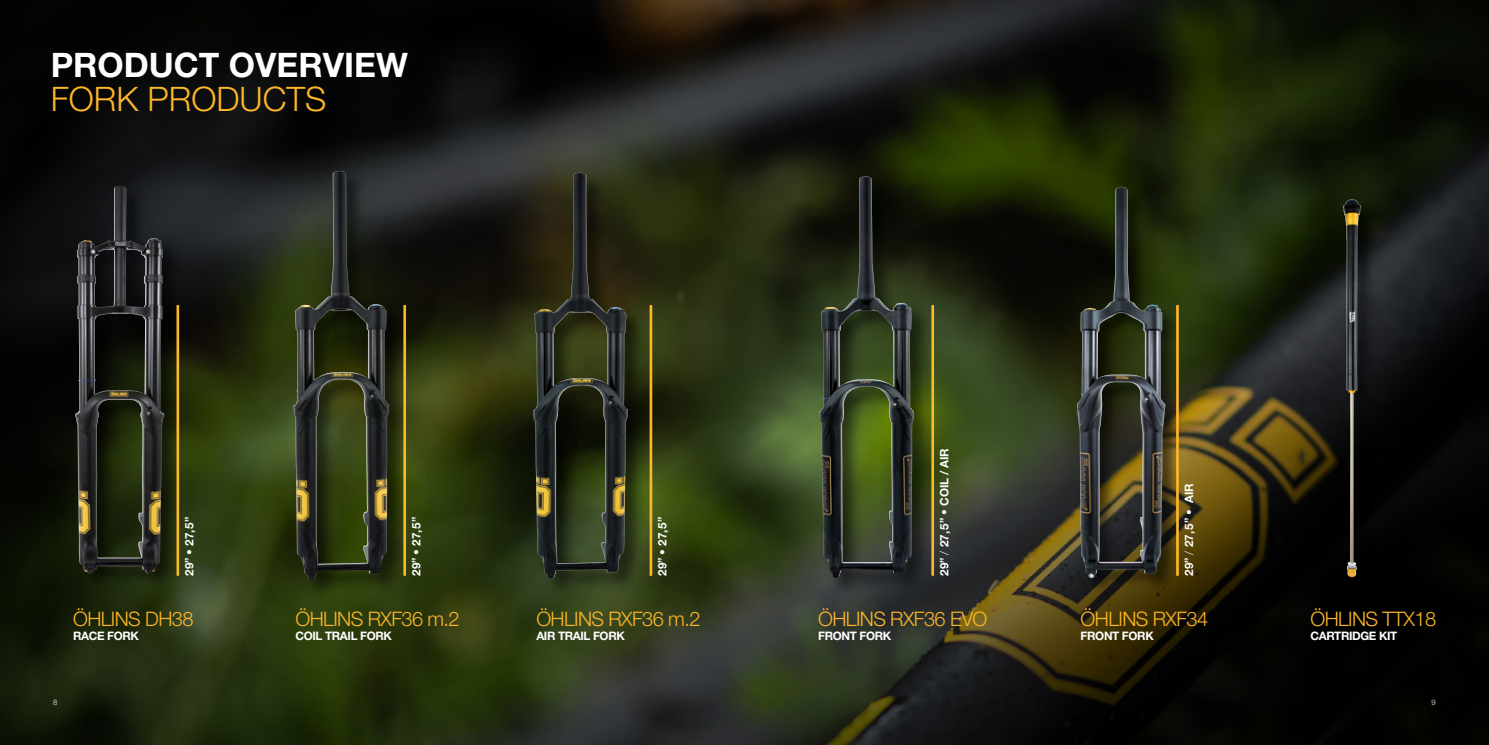
<style>
.page{position:relative;width:1489px;height:745px;background:#fff}
.page>*{position:absolute;margin:0;border:0;box-sizing:border-box;transform-origin:0 0}
.t1{font:700 33.75px "Helvetica Neue LT Std";color:#fff}
.t2{font:300 33.75px "Helvetica Neue LT Std";color:#fdb728}
.t3{font:300 20px "Helvetica Neue LT Std";letter-spacing:-.03em;color:#fdb728}
.t4{font:700 11.62px "Helvetica Neue LT Std";letter-spacing:-.03em;color:#fff}
.t5{font:700 11.62px "Helvetica Neue LT Std";letter-spacing:-.01em;color:#fff}
.t6{font:300 7.5px "Helvetica Neue LT Std";color:#fff}
.s1{font-weight:300}
</style>
<div class="page">
<img style="left:0;top:0;width:1488px;height:744px">
<div style="left:75px;top:185px;width:108px;height:407px;background:#000;opacity:.55"></div>
<img style="left:75px;top:188px;width:89px;height:385px">
<div style="left:1341px;top:198px;width:39px;height:398px;background:#000;opacity:.55"></div>
<img style="left:1342px;top:199px;width:18px;height:377px">
<div style="left:1075px;top:186px;width:107px;height:409px;background:#000;opacity:.55"></div>
<img style="left:1076px;top:187px;width:89px;height:392px">
<div style="left:818px;top:174px;width:116px;height:423px;background:#000;opacity:.55"></div>
<img style="left:819px;top:176px;width:95px;height:401px">
<div style="left:293px;top:170px;width:115px;height:428px;background:#000;opacity:.55"></div>
<img style="left:293px;top:171px;width:96px;height:409px">
<div style="left:532px;top:171px;width:117px;height:428px;background:#000;opacity:.55"></div>
<img style="left:533px;top:172px;width:95px;height:407px">
<hr style="left:649px;top:305px;width:3px;height:270px;background:#fdb728">
<hr style="left:1176px;top:305px;width:2px;height:270px;background:#fdb728">
<hr style="left:931px;top:305px;width:3px;height:270px;background:#fdb728">
<hr style="left:403px;top:305px;width:3px;height:270px;background:#fdb728">
<hr style="left:176px;top:305px;width:3px;height:270px;background:#fdb728">
<h1 class="t1" style="left:51px;top:44px;width:359px">PRODUCT OVERVIEW</h1>
<h1 class="t2" style="left:51px;top:78px;width:277px">FORK PRODUCTS</h1>
<p class="t4" style="left:182px;top:575px;width:61px;rotate:-90deg">29” <span class="s1">•</span> 27,5”</p>
<h2 class="t3" style="left:73px;top:606px;width:122px">ÖHLINS DH38</h2>
<p class="t4" style="left:73px;top:628px;width:67px">RACE FORK</p>
<p class="t4" style="left:409px;top:575px;width:61px;rotate:-90deg">29” <span class="s1">•</span> 27,5”</p>
<h2 class="t3" style="left:295px;top:606px;width:166px">ÖHLINS RXF36 m.2</h2>
<p class="t4" style="left:295px;top:628px;width:98px">COIL TRAIL FORK</p>
<p class="t4" style="left:655px;top:575px;width:61px;rotate:-90deg">29” <span class="s1">•</span> 27,5”</p>
<h2 class="t3" style="left:536px;top:606px;width:166px">ÖHLINS RXF36 m.2</h2>
<p class="t4" style="left:536px;top:628px;width:90px">AIR TRAIL FORK</p>
<p class="t5" style="left:937px;top:575px;width:129px;rotate:-90deg">29” <span class="s1">/</span> 27,5” <span class="s1">•</span> COIL / AIR</p>
<h2 class="t3" style="left:818px;top:606px;width:171px">ÖHLINS RXF36 EVO</h2>
<p class="t4" style="left:818px;top:628px;width:75px">FRONT FORK</p>
<p class="t4" style="left:1181px;top:575px;width:94px;rotate:-90deg">29” <span class="s1">/</span> 27,5” <span class="s1">•</span> AIR</p>
<h2 class="t3" style="left:1080px;top:606px;width:129px">ÖHLINS RXF34</h2>
<p class="t4" style="left:1080px;top:628px;width:75px">FRONT FORK</p>
<h2 class="t3" style="left:1310px;top:606px;width:127px">ÖHLINS TTX18</h2>
<p class="t4" style="left:1310px;top:628px;width:88px">CARTRIDGE KIT</p>
<p class="t6" style="left:53px;top:697px;width:6px">8</p>
<p class="t6" style="left:1431px;top:697px;width:6px">9</p>
</div>
